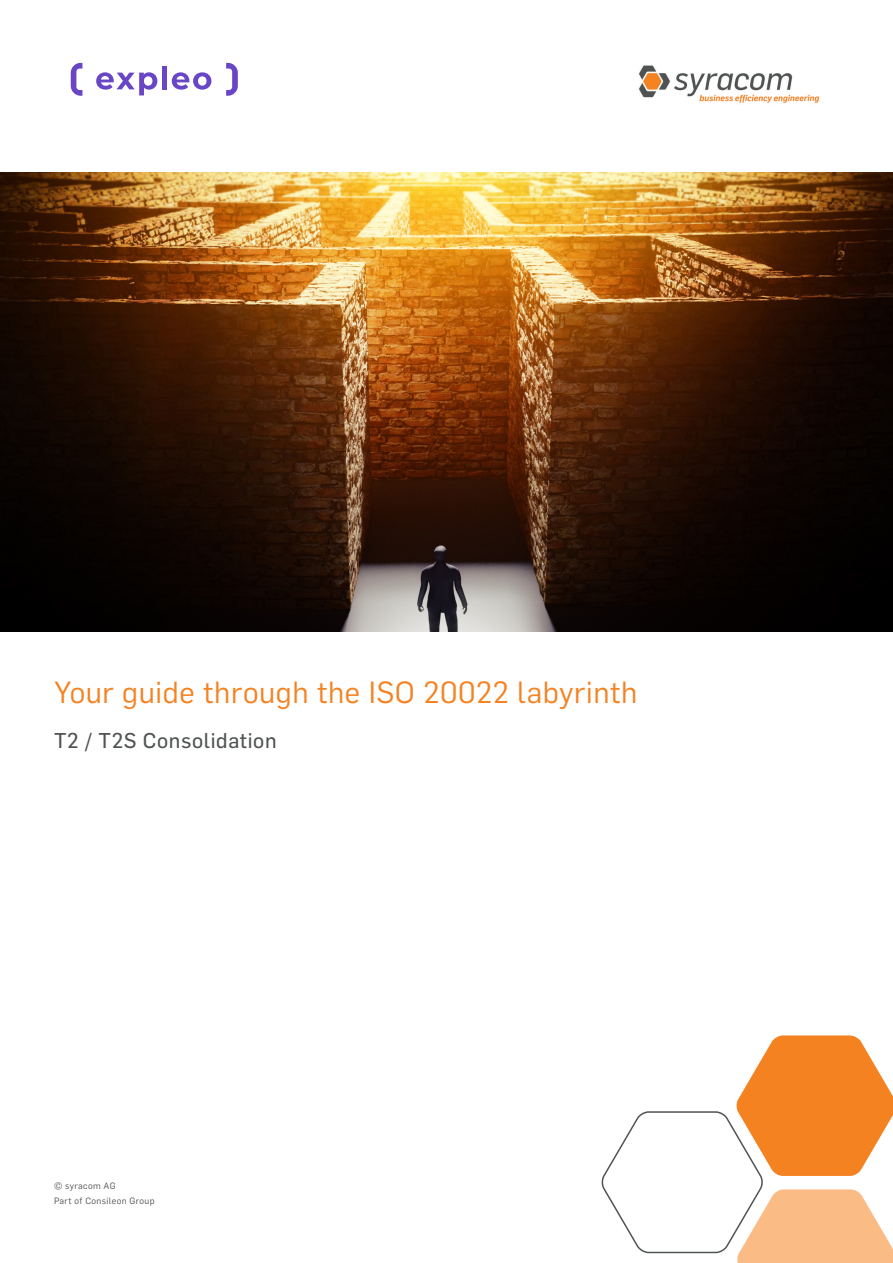
<style>
.page{position:relative;width:893px;height:1263px;background:#fff}
.page>*{position:absolute;margin:0;border:0;box-sizing:border-box;transform-origin:0 0}
.Headline_1_orange{font:30px "Flama";letter-spacing:.02em;color:#f58221}
.Subline{font:21px "Flama Basic";letter-spacing:.03em;color:#505353}
.Informationen{font:9px "Flama";letter-spacing:.04em;color:#505353}
</style>
<div class="page">
<img style="left:1px;top:173px;width:891px;height:458px">
<svg style="left:71px;top:63px;width:11px;height:33px"></svg>
<svg style="left:226px;top:63px;width:12px;height:33px"></svg>
<svg style="left:96px;top:72px;width:61px;height:23px"></svg>
<div style="left:162px;top:66px;width:5px;height:23px;background:#6846c6"></div>
<svg style="left:172px;top:72px;width:39px;height:18px"></svg>
<img style="left:639px;top:65px;width:181px;height:38px">
<svg style="left:601px;top:1035px;width:292px;height:228px"></svg>
<p class="Headline_1_orange" style="left:54px;top:671px;width:585px">Your guide through the ISO 20022 labyrinth</p>
<p class="Subline" style="left:54px;top:725px;width:224px">T2 / T2S Consolidation</p>
<p class="Informationen" style="left:54px;top:1179px;width:63px">© syracom AG</p>
<p class="Informationen" style="left:54px;top:1194px;width:102px">Part of Consileon Group</p>
</div>
